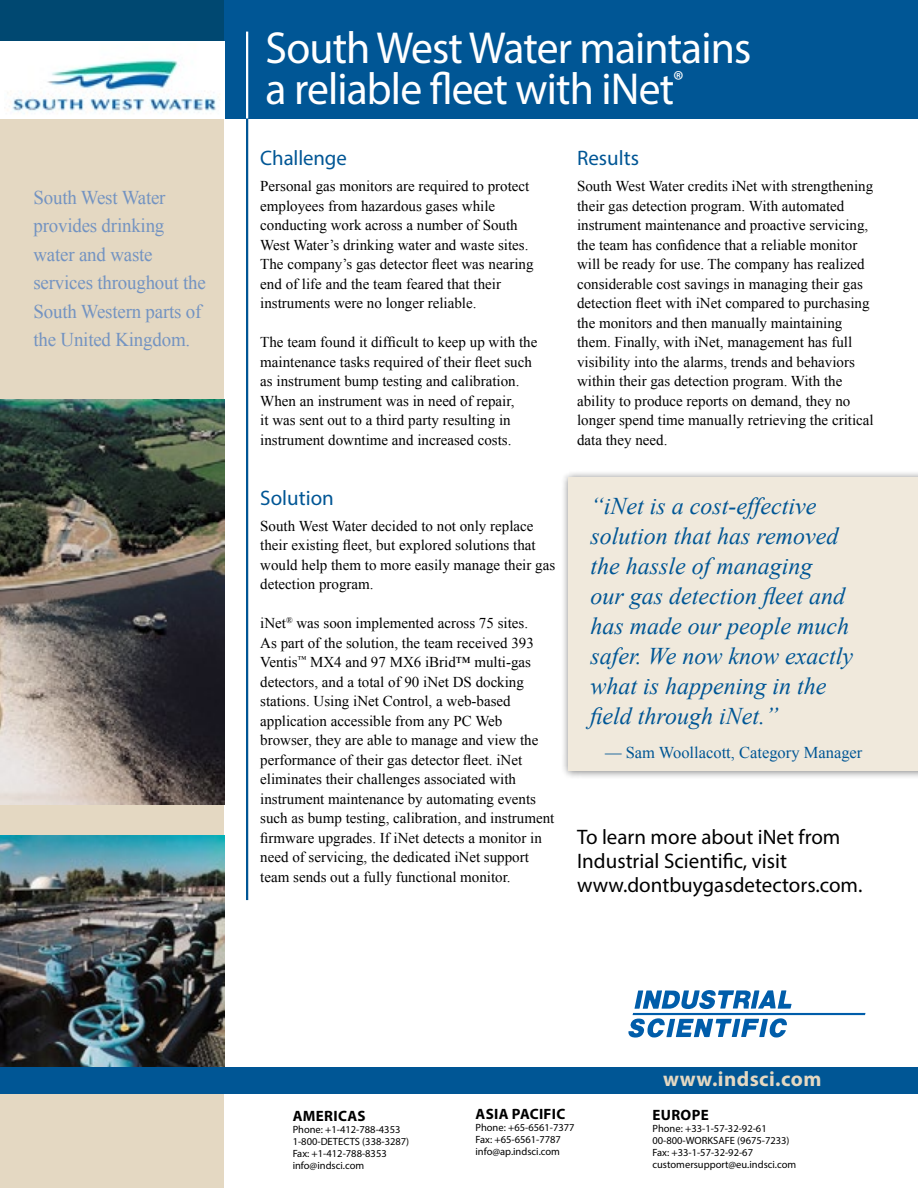
<style>
.page{position:relative;width:918px;height:1188px;background:#fff}
.page>*{position:absolute;margin:0;border:0;box-sizing:border-box;transform-origin:0 0}
.t1{font:45px/40.5px "Myriad Pro";letter-spacing:-.02em;color:#fff}
.t2{font:italic 24px/30px "Times New Roman";color:#005695}
.t3{font:21px/24px "Myriad Pro";color:#000}
.t4{font:21px "Myriad Pro";color:#005695}
.t5{font:700 21px "Myriad Pro";letter-spacing:.02em;color:#e4d8c2}
.t6{font:19.5px/28.5px "Times New Roman";letter-spacing:-.01em;color:#7393c1}
.t7{font:16.5px "Times New Roman";color:#005695}
.t8{font:15px/19.5px "Times New Roman";color:#000}
.t9{font:700 15px "Myriad Pro";letter-spacing:.02em;color:#000}
.t10{font:10.5px/12px "Myriad Pro";color:#000}
</style>
<div class="page">
<div style="left:560px;top:469px;width:358px;height:310px;background:#000;opacity:.5"></div>
<div style="left:568px;top:477px;width:350px;height:294px;background:#f0e9dc"></div>
<div style="left:0;top:0;width:918px;height:119px;background:#005695"></div>
<div style="left:0;top:0;width:224px;height:1188px;background:#e4d8c2"></div>
<svg style="left:628px;top:990px;width:238px;height:48px"></svg>
<div style="left:0;top:1067px;width:918px;height:27px;background:#005695"></div>
<hr style="left:246px;top:54px;width:2px;height:846px;background:#005695">
<hr style="left:246px;top:32px;width:2px;height:86px;background:#fff">
<img style="left:0;top:400px;width:224px;height:405px">
<div style="left:0;top:41px;width:224px;height:77px;background:#fff"></div>
<img style="left:0;top:835px;width:224px;height:232px">
<img style="left:7px;top:58px;width:212px;height:56px">
<h3 class="t6" style="left:33px;top:183px;width:174px">South West Water provides drinking water and waste services throughout the<br>South Western parts of the United Kingdom.</h3>
<h1 class="t1" style="left:266px;top:27px;width:487px">South West Water maintains a reliable fleet with iNet<sup>®</sup></h1>
<h3 class="t4" style="left:260px;top:145px;width:88px">Challenge</h3>
<p class="t8" style="left:260px;top:176px;width:275px">Personal gas monitors are required to protect employees from hazardous gases while conducting work across a number of South West Water’s drinking water and waste sites.<br>The company’s gas detector fleet was nearing end of life and the team feared that their instruments were no longer reliable.</p>
<p class="t8" style="left:260px;top:332px;width:279px">The team found it difficult to keep up with the maintenance tasks required of their fleet such as instrument bump testing and calibration.<br>When an instrument was in need of repair,<br>it was sent out to a third party resulting in instrument downtime and increased costs.</p>
<h3 class="t4" style="left:260px;top:485px;width:75px">Solution</h3>
<p class="t8" style="left:260px;top:516px;width:296px">South West Water decided to not only replace their existing fleet, but explored solutions that would help them to more easily manage their gas detection program.</p>
<p class="t8" style="left:260px;top:613px;width:296px">iNet<sup>®</sup> was soon implemented across 75 sites.<br>As part of the solution, the team received 393<br>Ventis<sup>™</sup> MX4 and 97 MX6 iBrid™ multi-gas detectors, and a total of 90 iNet DS docking stations. Using iNet Control, a web-based application accessible from any PC Web browser, they are able to manage and view the performance of their gas detector fleet. iNet eliminates their challenges associated with instrument maintenance by automating events such as bump testing, calibration, and instrument firmware upgrades. If iNet detects a monitor in need of servicing, the dedicated iNet support team sends out a fully functional monitor.</p>
<h3 class="t4" style="left:577px;top:145px;width:64px">Results</h3>
<p class="t8" style="left:577px;top:176px;width:298px">South West Water credits iNet with strengthening their gas detection program. With automated instrument maintenance and proactive servicing, the team has confidence that a reliable monitor will be ready for use. The company has realized considerable cost savings in managing their gas detection fleet with iNet compared to purchasing the monitors and then manually maintaining them. Finally, with iNet, management has full visibility into the alarms, trends and behaviors within their gas detection program. With the ability to produce reports on demand, they no longer spend time manually retrieving the critical data they need.</p>
<h2 class="t2" style="left:591px;top:491px;width:264px">“iNet is a cost-effective solution that has removed the hassle of managing<br>our gas detection fleet and has made our people much safer. We now know exactly what is happening in the field through iNet.”</h2>
<p class="t7" style="left:605px;top:741px;width:259px">— Sam Woollacott, Category Manager</p>
<h3 class="t3" style="left:577px;top:825px;width:287px">To learn more about iNet from<br>Industrial Scientific, visit www.dontbuygasdetectors.com.</h3>
<p class="t9" style="left:293px;top:1106px;width:74px">AMERICAS</p>
<p class="t10" style="left:293px;top:1123px;width:118px">Phone: +1-412-788-4353<br>1-800-DETECTS (338-3287)<br>Fax: +1-412-788-8353 info@indsci.com</p>
<p class="t9" style="left:476px;top:1104px;width:91px">ASIA PACIFIC</p>
<p class="t10" style="left:476px;top:1122px;width:101px">Phone: +65-6561-7377<br>Fax: +65-6561-7787 info@ap.indsci.com</p>
<h3 class="t5" style="left:663px;top:1066px;width:160px">www.indsci.com</h3>
<p class="t9" style="left:653px;top:1105px;width:58px">EUROPE</p>
<p class="t10" style="left:652px;top:1122px;width:145px">Phone: +33-1-57-32-92-61<br>00-800-WORKSAFE (9675-7233)<br>Fax: +33-1-57-32-92-67 customersupport@eu.indsci.com</p>
</div>
